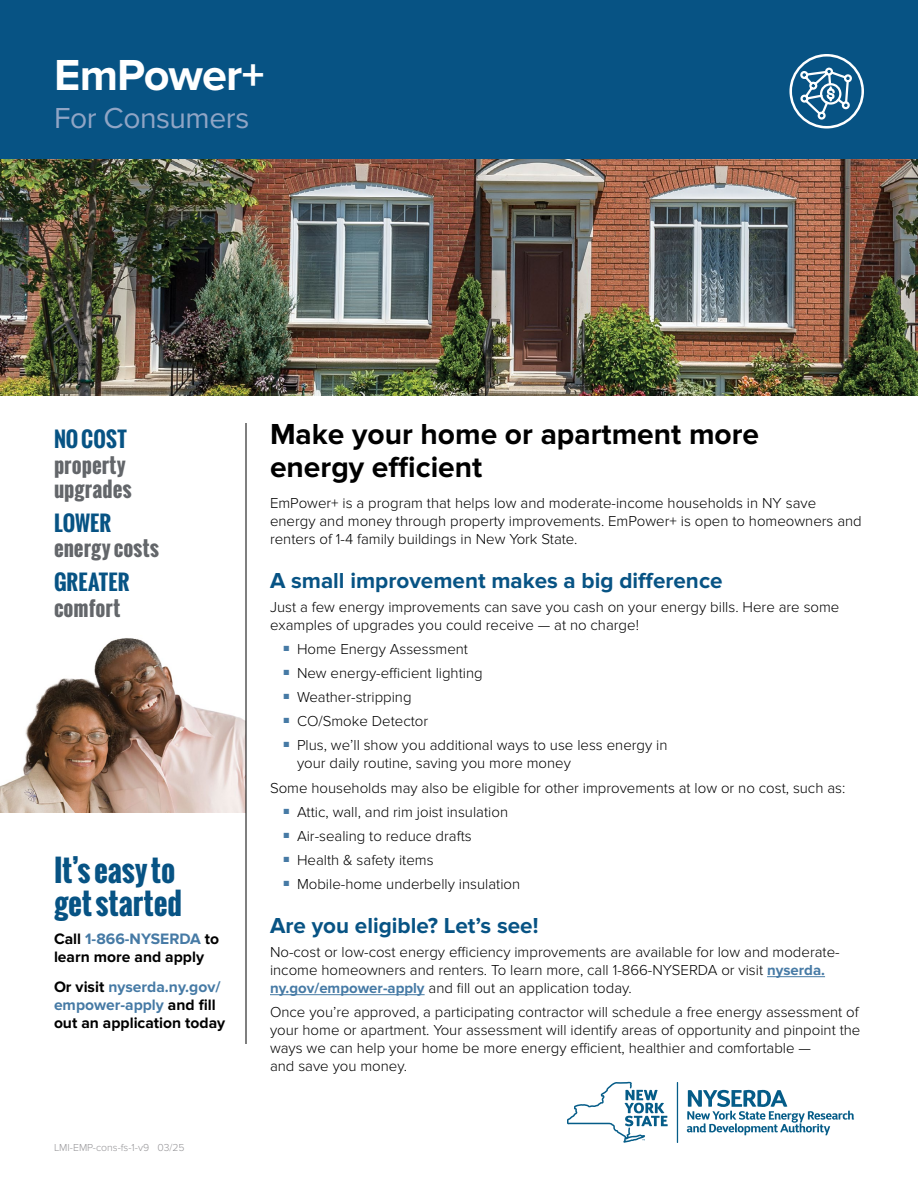
<style>
.page{position:relative;width:918px;height:1188px;background:#fff}
.page>*{position:absolute;margin:0;border:0;box-sizing:border-box;transform-origin:0 0}
.t1{font:700 45px "Proxima Nova";letter-spacing:-.025em;color:#fff}
.t2{font:700 30px/33px "Proxima Nova";color:#000}
.t3{font:700 30px/33px "Oswald";letter-spacing:.005em;color:#075384}
.t4{font:30px "Proxima Nova";letter-spacing:-.015em;color:#90a5c5}
.t5{font:700 22.5px "Proxima Nova";color:#075384}
.t6{font:700 21px/24px "Oswald";letter-spacing:.005em;color:#63666a}
.t7{font:700 21px "Oswald";letter-spacing:.01em;color:#075384}
.t8{font:700 15.6px/18px "Proxima Nova";color:#000}
.t9{font:300 15px/18px "Proxima Nova";color:#000}
.t10{font:300 10.5px "Proxima Nova";color:#959497}
.s1{color:#467aa5}
.s2{font-weight:700;color:#467aa5}
</style>
<div class="page">
<div style="left:0;top:0;width:918px;height:160px;background:#075384"></div>
<svg style="left:789px;top:54px;width:75px;height:75px"></svg>
<img style="left:0;top:636px;width:246px;height:176px">
<img style="left:0;top:160px;width:918px;height:236px">
<hr style="left:767px;top:976px;width:58px;height:1px;background:#467aa5">
<hr style="left:270px;top:994px;width:155px;height:1px;background:#467aa5">
<hr style="left:246px;top:423px;width:1px;height:621px;background:#000">
<hr style="left:677px;top:1082px;width:1px;height:61px;background:#055c88">
<svg style="left:567px;top:1082px;width:101px;height:61px"></svg>
<svg style="left:687px;top:1090px;width:167px;height:45px"></svg>
<h1 class="t1" style="left:54px;top:49px;width:212px">EmPower+</h1>
<h2 class="t4" style="left:54px;top:100px;width:197px">For Consumers</h2>
<h3 class="t7" style="left:54px;top:423px;width:74px">NO COST</h3>
<h3 class="t6" style="left:54px;top:453px;width:79px">property upgrades</h3>
<h3 class="t7" style="left:54px;top:507px;width:59px">LOWER</h3>
<h3 class="t6" style="left:54px;top:536px;width:107px">energy costs</h3>
<h3 class="t7" style="left:54px;top:567px;width:77px">GREATER</h3>
<h3 class="t6" style="left:54px;top:596px;width:68px">comfort</h3>
<h2 class="t3" style="left:54px;top:854px;width:130px">It’s easy to get started</h2>
<p class="t8" style="left:54px;top:930px;width:167px">Call <span class="s1">1-866-NYSERDA</span> to learn more and apply</p>
<p class="t8" style="left:54px;top:978px;width:173px">Or visit <span class="s1">nyserda.ny.gov/ empower-apply</span> and fill out an application today</p>
<p class="t10" style="left:54px;top:1142px;width:132px">LMI-EMP-cons-fs-1-v9 03/25</p>
<h2 class="t2" style="left:270px;top:418px;width:491px">Make your home or apartment more energy efficient</h2>
<p class="t9" style="left:270px;top:494px;width:593px">EmPower+ is a program that helps low and moderate-income households in NY save energy and money through property improvements. EmPower+ is open to homeowners and renters of 1-4 family buildings in New York State.</p>
<h3 class="t5" style="left:270px;top:567px;width:454px">A small improvement makes a big difference</h3>
<p class="t9" style="left:270px;top:598px;width:571px">Just a few energy improvements can save you cash on your energy bills. Here are some examples of upgrades you could receive — at no charge!</p>
<p class="t9" style="left:284px;top:640px;width:186px"><sup>■</sup> Home Energy Assessment</p>
<p class="t9" style="left:284px;top:664px;width:201px"><sup>■</sup> New energy-efficient lighting</p>
<p class="t9" style="left:284px;top:688px;width:130px"><sup>■</sup> Weather-stripping</p>
<p class="t9" style="left:284px;top:712px;width:146px"><sup>■</sup> CO/Smoke Detector</p>
<p class="t9" style="left:297px;top:736px;width:372px;text-indent:-14px"><sup>■</sup> Plus, we’ll show you additional ways to use less energy in your daily routine, saving you more money</p>
<p class="t9" style="left:270px;top:779px;width:577px">Some households may also be eligible for other improvements at low or no cost, such as:</p>
<p class="t9" style="left:284px;top:803px;width:226px"><sup>■</sup> Attic, wall, and rim joist insulation</p>
<p class="t9" style="left:284px;top:827px;width:190px"><sup>■</sup> Air-sealing to reduce drafts</p>
<p class="t9" style="left:284px;top:851px;width:152px"><sup>■</sup> Health &amp; safety items</p>
<p class="t9" style="left:284px;top:875px;width:238px"><sup>■</sup> Mobile-home underbelly insulation</p>
<h3 class="t5" style="left:270px;top:912px;width:270px">Are you eligible? Let’s see!</h3>
<p class="t9" style="left:270px;top:943px;width:571px">No-cost or low-cost energy efficiency improvements are available for low and moderate&shy;income homeowners and renters. To learn more, call 1-866-NYSERDA or visit <span class="s2">nyserda. ny.gov/empower-apply</span> and fill out an application today.</p>
<p class="t9" style="left:270px;top:1003px;width:592px">Once you’re approved, a participating contractor will schedule a free energy assessment of your home or apartment. Your assessment will identify areas of opportunity and pinpoint the ways we can help your home be more energy efficient, healthier and comfortable —<br>and save you money.</p>
</div>
